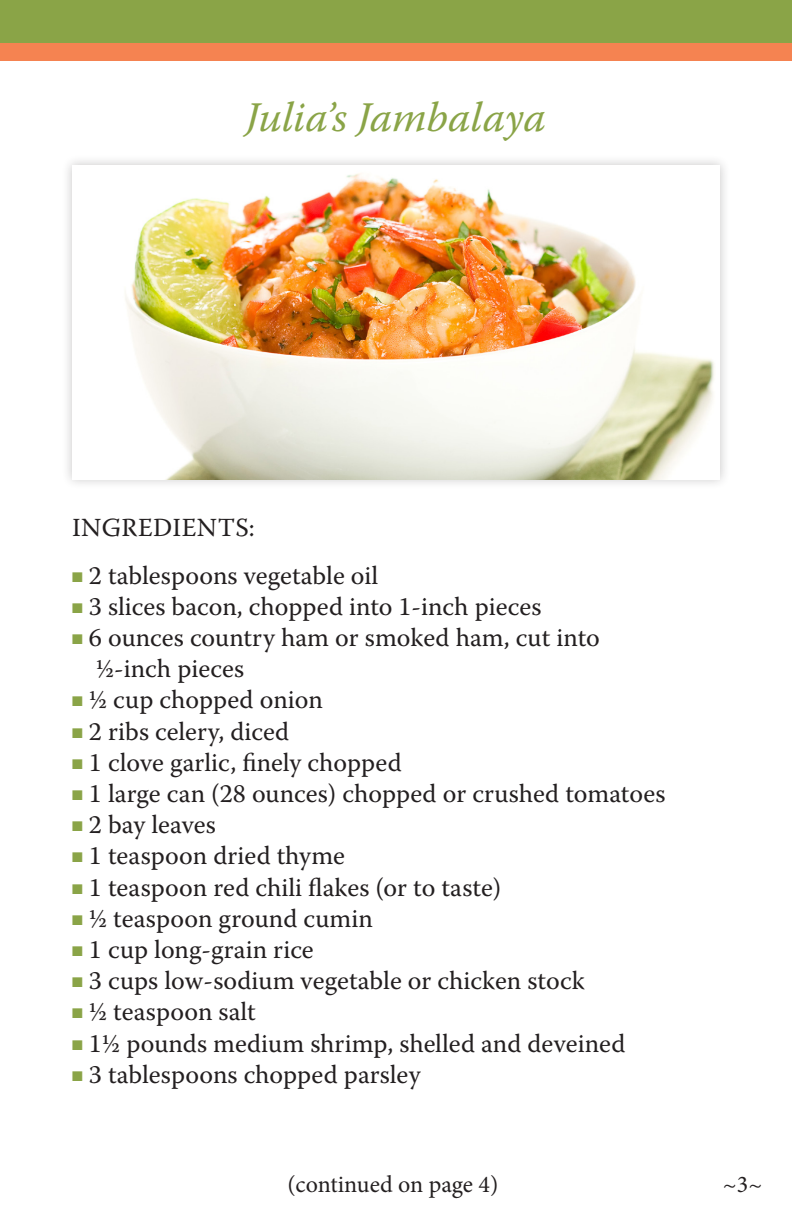
<style>
.page{position:relative;width:792px;height:1224px;background:#fff}
.page>*{position:absolute;margin:0;border:0;box-sizing:border-box;transform-origin:0 0}
.t1{font:italic 42px "Warnock Pro";letter-spacing:-.005em;color:#8aa447}
.t2{font:26px "Warnock Pro";color:#231f20}
.t3{font:24px "Minion Pro";letter-spacing:-.005em;color:#231f20}
.s1{color:#8aa447}
</style>
<div class="page">
<div style="left:0;top:41px;width:792px;height:19px;background:#f58351"></div>
<div style="left:0;top:0;width:792px;height:42px;background:#8aa447"></div>
<div style="left:61px;top:154px;width:670px;height:337px;background:#231f20;opacity:.25"></div>
<img style="left:72px;top:165px;width:648px;height:314px">
<p class="t1" style="left:246px;top:92px;width:302px">Julia’s Jambalaya</p>
<p class="t2" style="left:72px;top:512px;width:184px">INGREDIENTS:</p>
<p class="t2" style="left:72px;top:559px;width:308px"><span class="s1">■</span> 2 tablespoons vegetable oil</p>
<p class="t2" style="left:72px;top:591px;width:471px"><span class="s1">■</span> 3 slices bacon, chopped into 1-inch pieces</p>
<p class="t2" style="left:72px;top:622px;width:529px"><span class="s1">■</span> 6 ounces country ham or smoked ham, cut into</p>
<p class="t2" style="left:96px;top:653px;width:150px">½-inch pieces</p>
<p class="t2" style="left:72px;top:684px;width:252px"><span class="s1">■</span> ½ cup chopped onion</p>
<p class="t2" style="left:72px;top:715px;width:219px"><span class="s1">■</span> 2 ribs celery, diced</p>
<p class="t2" style="left:72px;top:747px;width:331px"><span class="s1">■</span> 1 clove garlic, finely chopped</p>
<p class="t2" style="left:72px;top:778px;width:595px"><span class="s1">■</span> 1 large can (28 ounces) chopped or crushed tomatoes</p>
<p class="t2" style="left:72px;top:809px;width:145px"><span class="s1">■</span> 2 bay leaves</p>
<p class="t2" style="left:72px;top:840px;width:275px"><span class="s1">■</span> 1 teaspoon dried thyme</p>
<p class="t2" style="left:72px;top:871px;width:431px"><span class="s1">■</span> 1 teaspoon red chili flakes (or to taste)</p>
<p class="t2" style="left:72px;top:903px;width:302px"><span class="s1">■</span> ½ teaspoon ground cumin</p>
<p class="t2" style="left:72px;top:934px;width:243px"><span class="s1">■</span> 1 cup long-grain rice</p>
<p class="t2" style="left:72px;top:965px;width:514px"><span class="s1">■</span> 3 cups low-sodium vegetable or chicken stock</p>
<p class="t2" style="left:72px;top:996px;width:185px"><span class="s1">■</span> ½ teaspoon salt</p>
<p class="t2" style="left:72px;top:1027px;width:555px"><span class="s1">■</span> 1½ pounds medium shrimp, shelled and deveined</p>
<p class="t2" style="left:72px;top:1059px;width:350px"><span class="s1">■</span> 3 tablespoons chopped parsley</p>
<p class="t3" style="left:287px;top:1168px;width:212px">(continued on page 4)</p>
<p class="t3" style="left:723px;top:1169px;width:41px">~3~</p>
</div>
